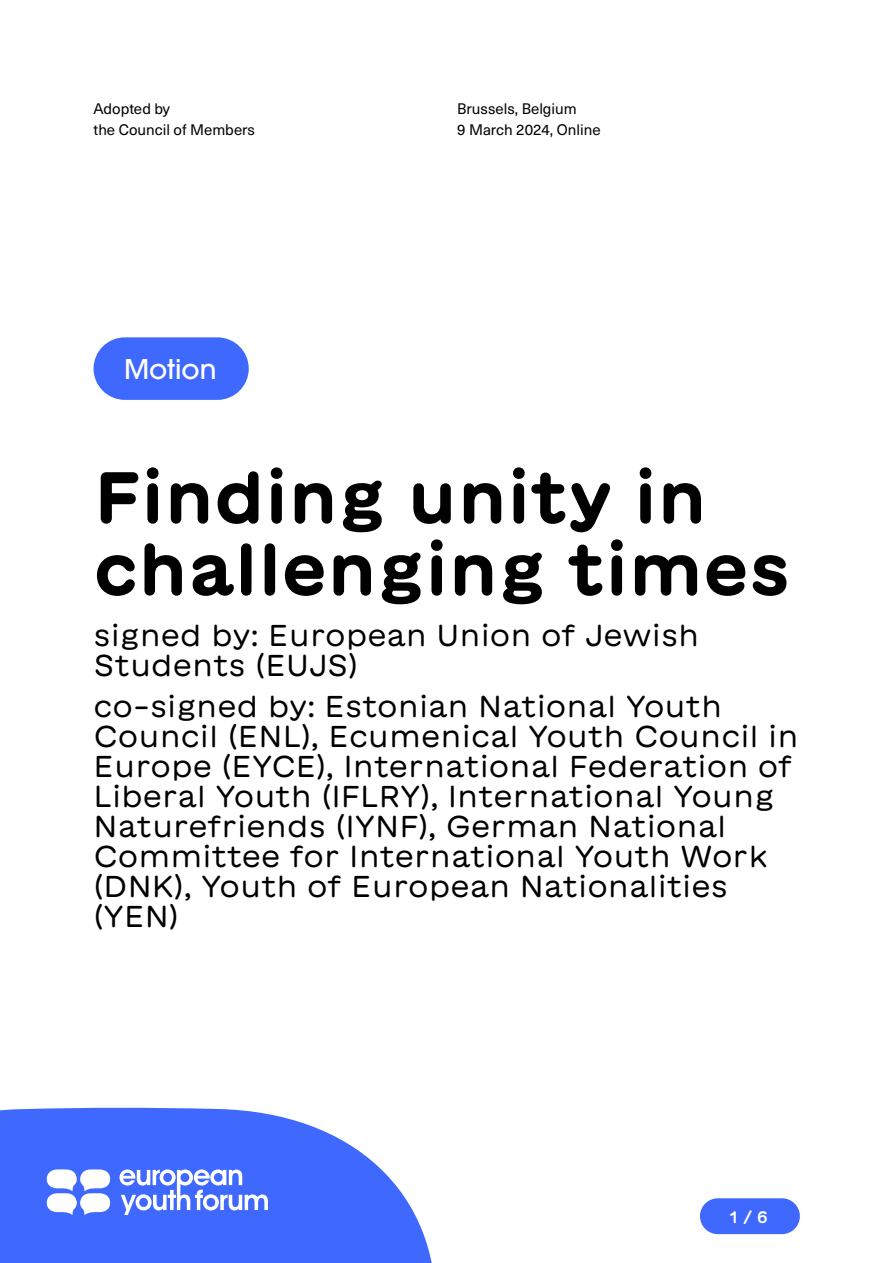
<style>
.page{position:relative;width:893px;height:1263px;background:#fff}
.page>*{position:absolute;margin:0;border:0;box-sizing:border-box;transform-origin:0 0}
.t1{font:700 72px/72px "GT Maru";color:#000}
.t2{font:30px/30px "GT Maru";color:#000}
.t3{font:500 27px "ITC Avant Garde Pro";color:#fff}
.t4{font:500 16.5px "GT Maru";color:#fff}
.t5{font:15px/20.7px "Neue Haas Unica W1 G";color:#000}
</style>
<div class="page">
<div style="left:700px;top:1198px;width:100px;height:36px;background:#3e68fe;border-radius:18px"></div>
<svg style="left:0;top:1107px;width:432px;height:156px;background:#5a7efe"></svg>
<svg style="left:119px;top:1169px;width:149px;height:46px"></svg>
<svg style="left:47px;top:1169px;width:63px;height:46px"></svg>
<div style="left:94px;top:337px;width:155px;height:63px;background:#3e68fe;border-radius:31px"></div>
<p class="t5" style="left:94px;top:98px;width:163px">Adopted by<br>the Council of Members</p>
<p class="t3" style="left:124px;top:351px;width:94px">Motion</p>
<p class="t5" style="left:457px;top:98px;width:145px">Brussels, Belgium<br>9 March 2024, Online</p>
<h1 class="t1" style="left:94px;top:461px;width:699px">Finding unity in challenging times</h1>
<p class="t2" style="left:94px;top:620px;width:607px">signed by: European Union of Jewish<br>Students (EUJS)</p>
<p class="t2" style="left:94px;top:690px;width:707px">co-signed by: Estonian National Youth Council (ENL), Ecumenical Youth Council in Europe (EYCE), International Federation of Liberal Youth (IFLRY), International Young Naturefriends (IYNF), German National Committee for International Youth Work (DNK), Youth of European Nationalities (YEN)</p>
<p class="t4" style="left:730px;top:1208px;width:40px">1 / 6</p>
</div>
